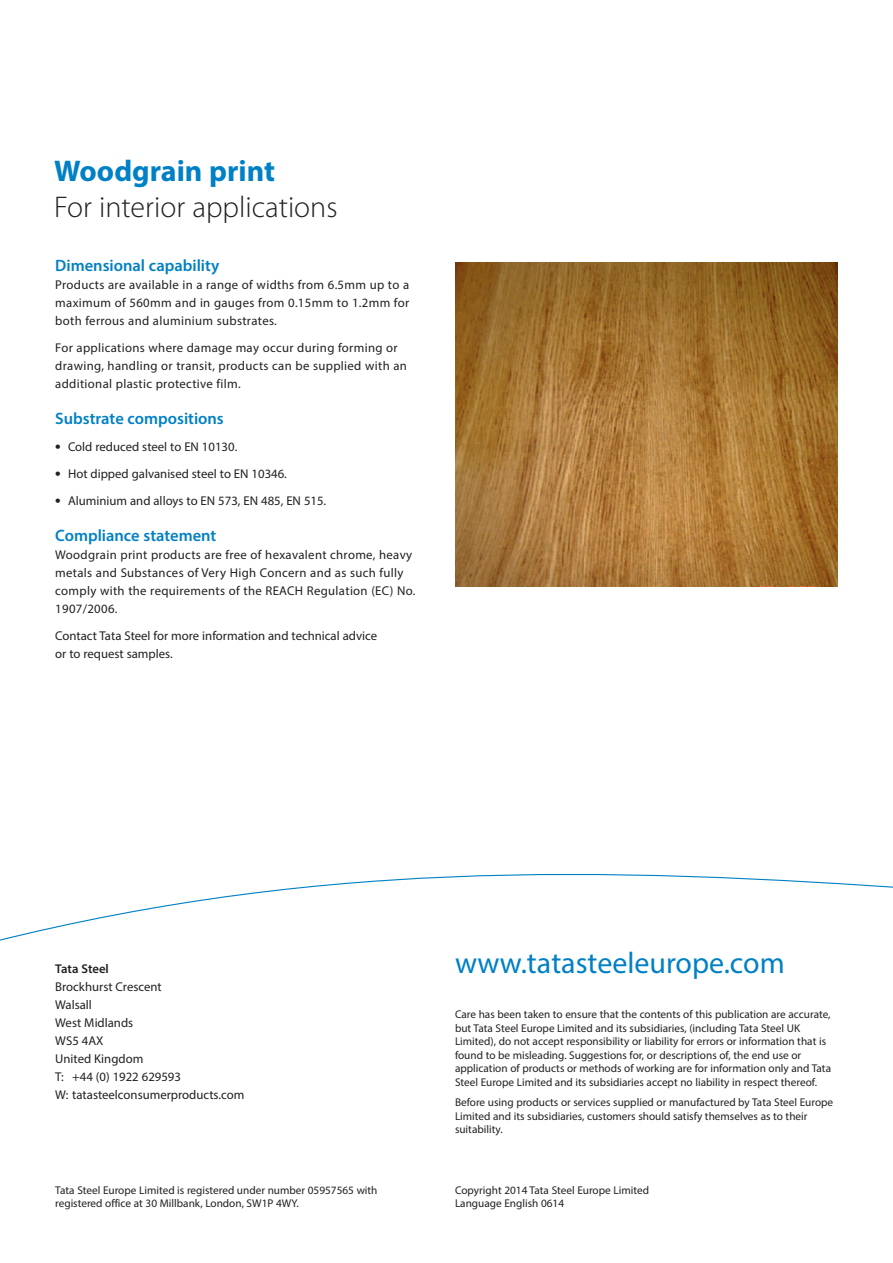
<style>
.page{position:relative;width:893px;height:1263px;background:#fff}
.page>*{position:absolute;margin:0;border:0;box-sizing:border-box;transform-origin:0 0}
.t1{font:300 30px "Myriad Pro";color:#231f20}
.t2{font:30px "Myriad Pro";color:#0080c5}
.t3{font:700 30px "Myriad Pro";color:#0080c5}
.t4{font:600 16.5px "Myriad Pro";color:#0080c5}
.t5{font:12.75px/18px "Myriad Pro";letter-spacing:.02em;color:#231f20}
.t6{font:12.75px/18px "Myriad Pro";color:#231f20}
.t7{font:600 12.75px "Myriad Pro";color:#231f20}
.t8{font:11.25px/13.5px "Myriad Pro";color:#231f20}
.s1{font-weight:700;font-size:16.5px}
</style>
<div class="page">
<svg style="left:0;top:874px;width:893px;height:67px"></svg>
<img style="left:455px;top:262px;width:383px;height:324px">
<h1 class="t3" style="left:54px;top:160px;width:222px">Woodgrain print</h1>
<h1 class="t1" style="left:54px;top:196px;width:285px">For interior applications</h1>
<h2 class="t4" style="left:55px;top:259px;width:165px">Dimensional capability</h2>
<p class="t5" style="left:55px;top:277px;width:356px;text-align:justify">Products are available in a range of widths from 6.5mm up to a maximum of 560mm and in gauges from 0.15mm to 1.2mm for both ferrous and aluminium substrates.</p>
<p class="t5" style="left:55px;top:340px;width:353px">For applications where damage may occur during forming or drawing, handling or transit, products can be supplied with an additional plastic protective film.</p>
<h2 class="t4" style="left:55px;top:412px;width:170px">Substrate compositions</h2>
<p class="t6" style="left:55px;top:439px;width:184px"><span class="s1">•</span> Cold reduced steel to EN 10130.</p>
<p class="t6" style="left:55px;top:466px;width:233px"><span class="s1">•</span> Hot dipped galvanised steel to EN 10346.</p>
<p class="t6" style="left:55px;top:493px;width:272px"><span class="s1">•</span> Aluminium and alloys to EN 573, EN 485, EN 515.</p>
<h2 class="t4" style="left:55px;top:529px;width:163px">Compliance statement</h2>
<p class="t5" style="left:55px;top:547px;width:362px">Woodgrain print products are free of hexavalent chrome, heavy metals and Substances of Very High Concern and as such fully comply with the requirements of the REACH Regulation (EC) No.<br>1907/2006.</p>
<p class="t6" style="left:55px;top:628px;width:323px">Contact Tata Steel for more information and technical advice or to request samples.</p>
<p class="t7" style="left:55px;top:964px;width:55px">Tata Steel</p>
<p class="t6" style="left:55px;top:979px;width:191px">Brockhurst Crescent<br>Walsall<br>West Midlands<br>WS5 4AX<br>United Kingdom<br>T: +44 (0) 1922 629593<br>W: tatasteelconsumerproducts.com</p>
<p class="t8" style="left:55px;top:1184px;width:324px">Tata Steel Europe Limited is registered under number 05957565 with registered office at 30 Millbank, London, SW1P 4WY.</p>
<h1 class="t2" style="left:455px;top:952px;width:331px">www.tatasteeleurope.com</h1>
<p class="t8" style="left:455px;top:1009px;width:378px">Care has been taken to ensure that the contents of this publication are accurate, but Tata Steel Europe Limited and its subsidiaries, (including Tata Steel UK Limited), do not accept responsibility or liability for errors or information that is found to be misleading. Suggestions for, or descriptions of, the end use or application of products or methods of working are for information only and Tata Steel Europe Limited and its subsidiaries accept no liability in respect thereof.</p>
<p class="t8" style="left:455px;top:1096px;width:380px">Before using products or services supplied or manufactured by Tata Steel Europe<br>Limited and its subsidiaries, customers should satisfy themselves as to their suitability.</p>
<p class="t8" style="left:455px;top:1184px;width:196px">Copyright 2014 Tata Steel Europe Limited<br>Language English 0614</p>
</div>
